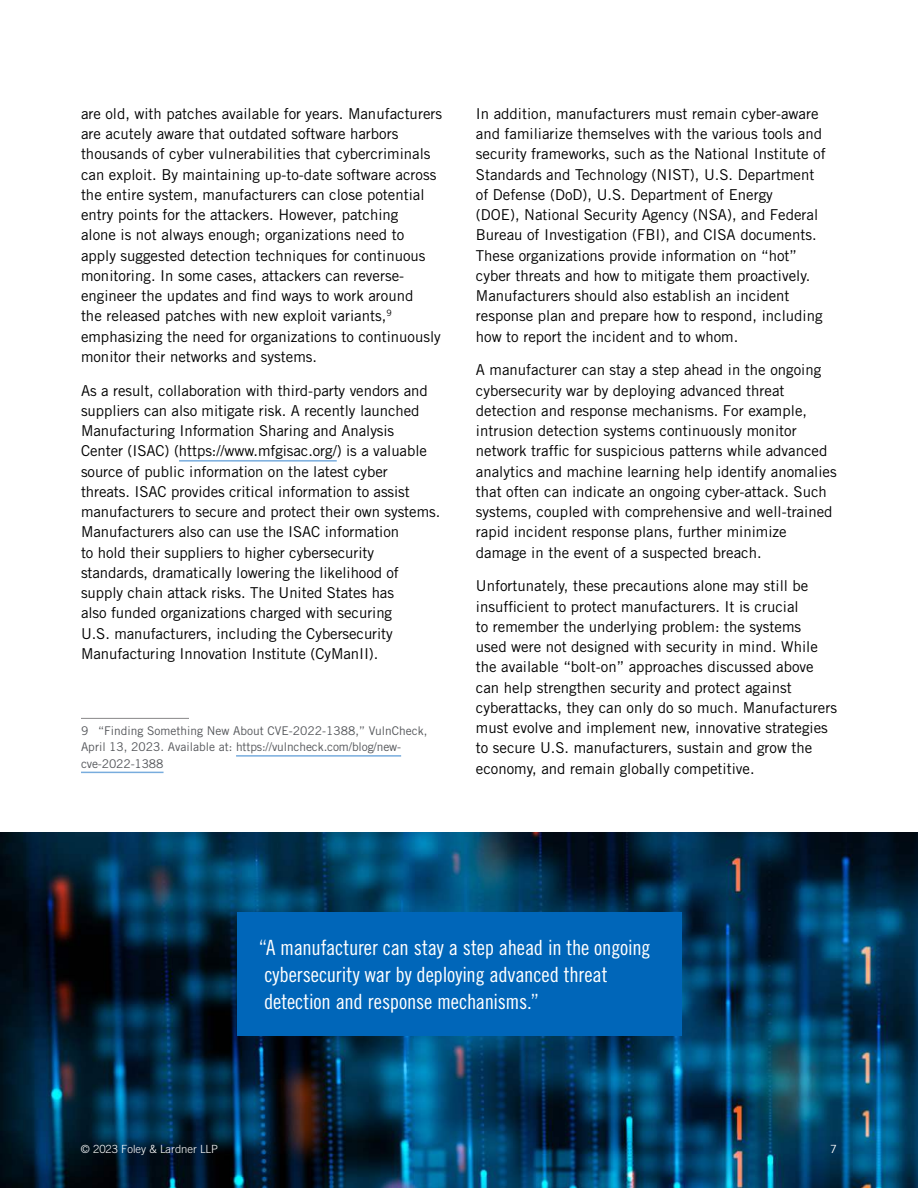
<style>
.page{position:relative;width:918px;height:1188px;background:#fff}
.page>*{position:absolute;margin:0;border:0;box-sizing:border-box;transform-origin:0 0}
.t1{font:21px/27px "Trade Gothic LT Std Cn 18";letter-spacing:-.01em;color:#fff}
.t2{font:15px/20.2px "Trade Gothic LT Std";color:#000}
.t3{font:12px/16.5px "Trade Gothic LT Std";color:#54565a}
.t4{font:300 11.25px "Trade Gothic LT Std";color:#fff}
.t5{font:11.25px "Trade Gothic LT Std";color:#fff}
</style>
<div class="page">
<img style="left:1px;top:833px;width:917px;height:355px">
<hr style="left:179px;top:460px;width:158px;height:2px;background:#78acdd">
<hr style="left:81px;top:718px;width:108px;height:1px;background:#898789">
<hr style="left:236px;top:755px;width:165px;height:2px;background:#78acdd">
<hr style="left:81px;top:772px;width:83px;height:1px;background:#78acdd">
<div style="left:237px;top:913px;width:444px;height:123px;background:#0066b9"></div>
<p class="t2" style="left:81px;top:104px;width:363px">are old, with patches available for years. Manufacturers are acutely aware that outdated software harbors thousands of cyber vulnerabilities that cybercriminals can exploit. By maintaining up-to-date software across the entire system, manufacturers can close potential entry points for the attackers. However, patching<br>alone is not always enough; organizations need to apply suggested detection techniques for continuous monitoring. In some cases, attackers can reverse&shy;engineer the updates and find ways to work around<br>the released patches with new exploit variants,<sup>9 </sup>emphasizing the need for organizations to continuously monitor their networks and systems.</p>
<p class="t2" style="left:81px;top:381px;width:361px">As a result, collaboration with third-party vendors and suppliers can also mitigate risk. A recently launched Manufacturing Information Sharing and Analysis<br>Center (ISAC) (https://www.mfgisac.org/) is a valuable source of public information on the latest cyber threats. ISAC provides critical information to assist manufacturers to secure and protect their own systems.<br>Manufacturers also can use the ISAC information<br>to hold their suppliers to higher cybersecurity standards, dramatically lowering the likelihood of supply chain attack risks. The United States has<br>also funded organizations charged with securing<br>U.S. manufacturers, including the Cybersecurity Manufacturing Innovation Institute (CyManII).</p>
<p class="t3" style="left:81px;top:723px;width:348px">9 “Finding Something New About CVE-2022-1388,” VulnCheck,<br>April 13, 2023. Available at: https://vulncheck.com/blog/new&shy;cve-2022-1388</p>
<p class="t2" style="left:476px;top:104px;width:351px">In addition, manufacturers must remain cyber-aware and familiarize themselves with the various tools and security frameworks, such as the National Institute of Standards and Technology (NIST), U.S. Department of Defense (DoD), U.S. Department of Energy<br>(DOE), National Security Agency (NSA), and Federal Bureau of Investigation (FBI), and CISA documents.<br>These organizations provide information on “hot” cyber threats and how to mitigate them proactively.<br>Manufacturers should also establish an incident response plan and prepare how to respond, including how to report the incident and to whom.</p>
<p class="t2" style="left:476px;top:361px;width:362px">A manufacturer can stay a step ahead in the ongoing cybersecurity war by deploying advanced threat detection and response mechanisms. For example, intrusion detection systems continuously monitor network traffic for suspicious patterns while advanced analytics and machine learning help identify anomalies that often can indicate an ongoing cyber-attack. Such systems, coupled with comprehensive and well-trained rapid incident response plans, further minimize damage in the event of a suspected breach.</p>
<p class="t2" style="left:476px;top:577px;width:363px">Unfortunately, these precautions alone may still be insufficient to protect manufacturers. It is crucial<br>to remember the underlying problem: the systems<br>used were not designed with security in mind. While the available “bolt-on” approaches discussed above can help strengthen security and protect against cyberattacks, they can only do so much. Manufacturers must evolve and implement new, innovative strategies to secure U.S. manufacturers, sustain and grow the economy, and remain globally competitive.</p>
<h1 class="t1" style="left:259px;top:935px;width:393px">“A manufacturer can stay a step ahead in the ongoing cybersecurity war by deploying advanced threat detection and response mechanisms.”</h1>
<p class="t4" style="left:81px;top:1145px;width:139px">© 2023 Foley &amp; Lardner LLP</p>
<p class="t5" style="left:830px;top:1144px;width:8px">7</p>
</div>
